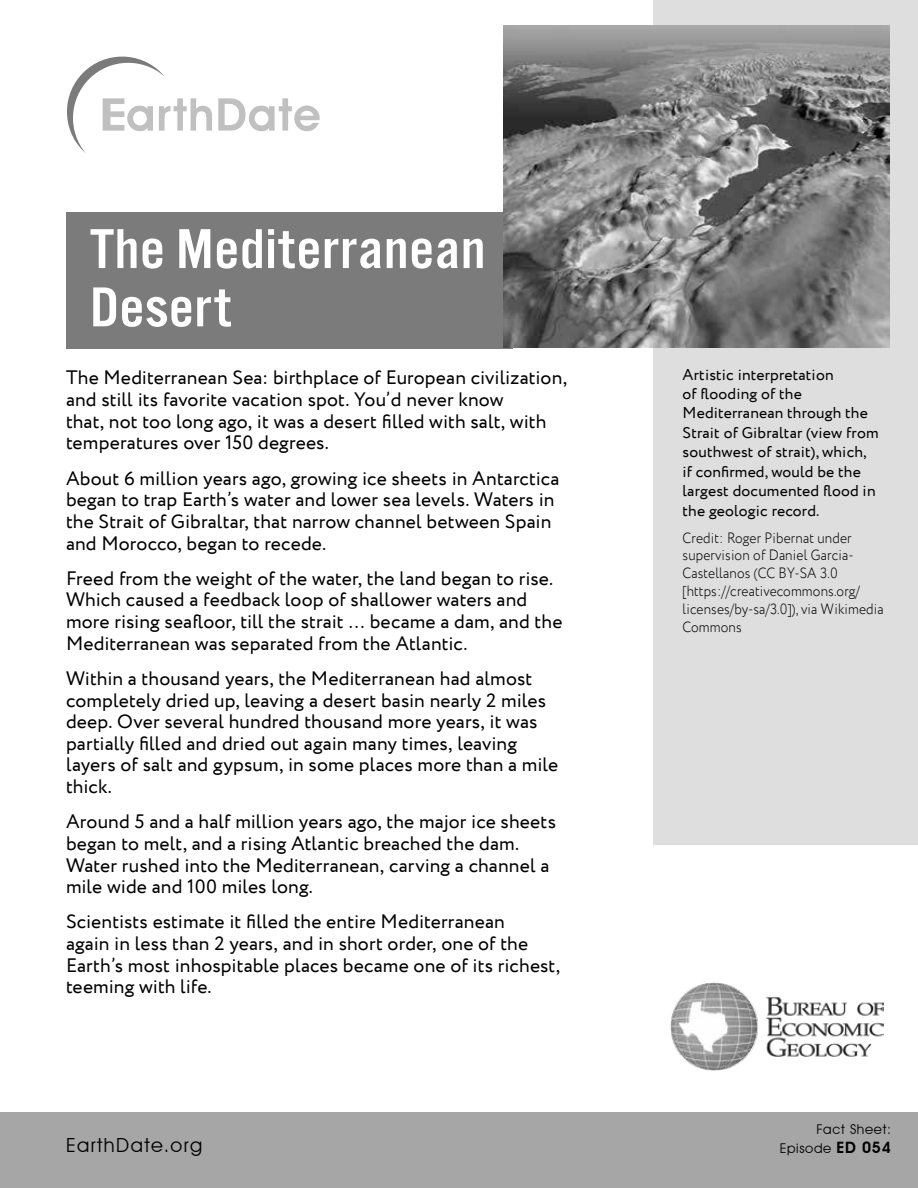
<style>
.page{position:relative;width:918px;height:1188px;background:#fff}
.page>*{position:absolute;margin:0;border:0;box-sizing:border-box;transform-origin:0 0}
.t1{font:58.35px/58.3px "Alternate Got No 3 D";letter-spacing:.01em;color:#fff;scale:1.1 1}
.t2{font:19.5px/21.6px "Circe";letter-spacing:.005em;color:#000}
.t3{font:19.5px "Avant Garde IT Cby BT";letter-spacing:.075em;color:#000}
.t4{font:15.75px/19.5px "Circe";letter-spacing:.01em;color:#000}
.t5{font:300 15px/18px "Circe";letter-spacing:.01em;color:#000;scale:.9 1}
.t6{font:13.5px/18.9px "Avant Garde IT Cby BT";letter-spacing:.05em;color:#000;text-align:right}
.s1{font-weight:600;font-size:15.75px}
</style>
<div class="page">
<div style="left:66px;top:212px;width:447px;height:136px;background:#7b7b7b"></div>
<div style="left:653px;top:0;width:265px;height:845px;background:#dedede"></div>
<svg style="left:67px;top:56px;width:145px;height:97px"></svg>
<svg style="left:218px;top:98px;width:102px;height:33px"></svg>
<img style="left:671px;top:983px;width:213px;height:88px">
<div style="left:0;top:1112px;width:918px;height:76px;background:#a6a6a6"></div>
<img style="left:503px;top:26px;width:387px;height:322px">
<h1 class="t1" style="left:90px;top:219px;width:361px">The Mediterranean<br>Desert</h1>
<p class="t2" style="left:66px;top:368px;width:503px">The Mediterranean Sea: birthplace of European civilization, and still its favorite vacation spot. You’d never know<br>that, not too long ago, it was a desert filled with salt, with temperatures over 150 degrees.</p>
<p class="t2" style="left:66px;top:468px;width:495px">About 6 million years ago, growing ice sheets in Antarctica began to trap Earth’s water and lower sea levels. Waters in the Strait of Gibraltar, that narrow channel between Spain and Morocco, began to recede.</p>
<p class="t2" style="left:66px;top:568px;width:498px">Freed from the weight of the water, the land began to rise.<br>Which caused a feedback loop of shallower waters and more rising seafloor, till the strait … became a dam, and the Mediterranean was separated from the Atlantic.</p>
<p class="t2" style="left:66px;top:668px;width:494px">Within a thousand years, the Mediterranean had almost completely dried up, leaving a desert basin nearly 2 miles deep. Over several hundred thousand more years, it was partially filled and dried out again many times, leaving layers of salt and gypsum, in some places more than a mile thick.</p>
<p class="t2" style="left:66px;top:812px;width:492px">Around 5 and a half million years ago, the major ice sheets began to melt, and a rising Atlantic breached the dam.<br>Water rushed into the Mediterranean, carving a channel a mile wide and 100 miles long.</p>
<p class="t2" style="left:66px;top:912px;width:496px">Scientists estimate it filled the entire Mediterranean<br>again in less than 2 years, and in short order, one of the Earth’s most inhospitable places became one of its richest, teeming with life.</p>
<p class="t3" style="left:66px;top:1134px;width:138px">EarthDate.org</p>
<p class="t4" style="left:683px;top:365px;width:198px">Artistic interpretation<br>of flooding of the<br>Mediterranean through the<br>Strait of Gibraltar (view from southwest of strait), which, if confirmed, would be the largest documented flood in the geologic record.</p>
<p class="t5" style="left:683px;top:529px;width:225px">Credit: Roger Pibernat under supervision of Daniel Garcia-<br>Castellanos (CC BY-SA 3.0 [https://creativecommons.org/ licenses/by-sa/3.0]), via Wikimedia<br>Commons</p>
<p class="t6" style="left:780px;top:1120px;width:113px">Fact Sheet:<br>Episode <span class="s1">ED 054</span></p>
</div>
